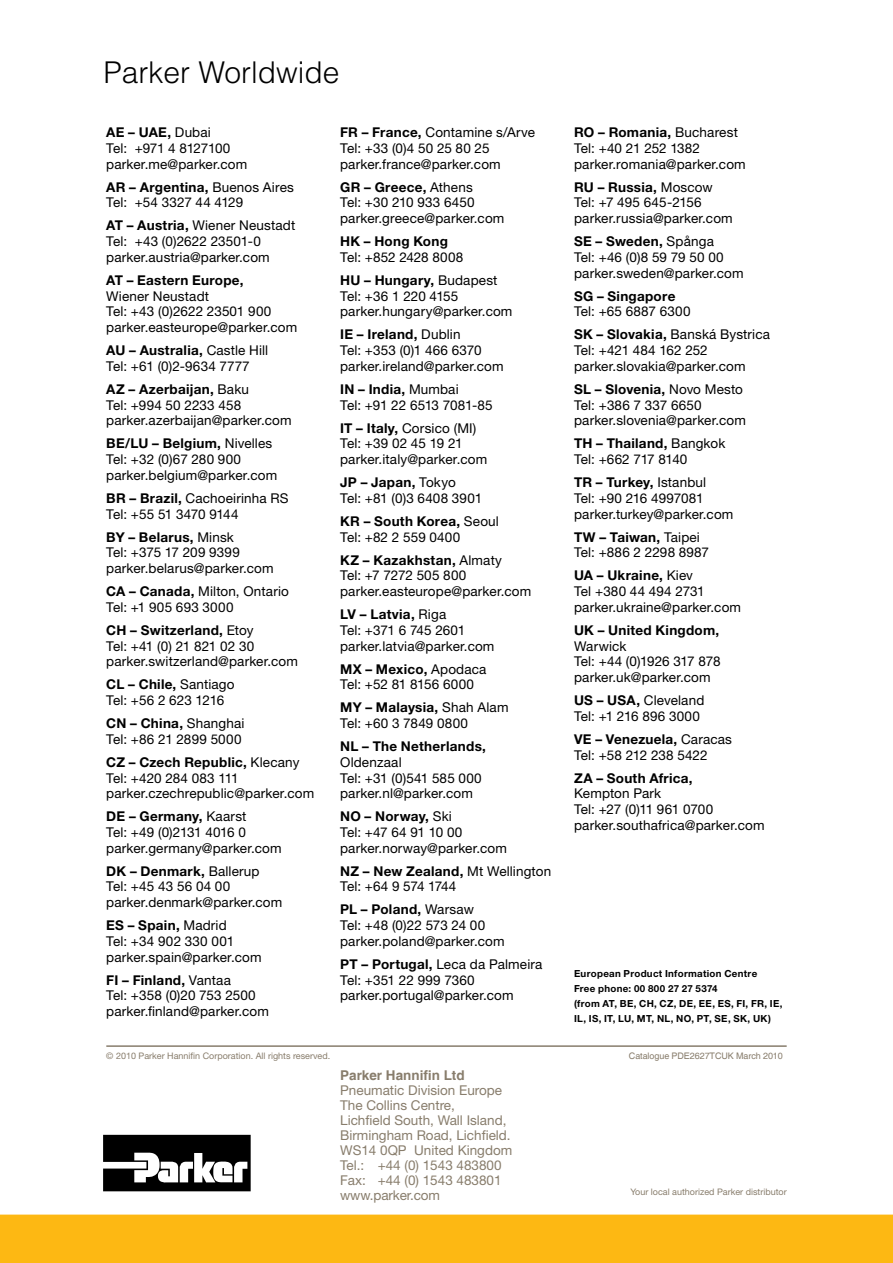
<style>
.page{position:relative;width:893px;height:1263px;background:#fff}
.page>*{position:absolute;margin:0;border:0;box-sizing:border-box;transform-origin:0 0}
.t1{font:300 30px "Helvetica";color:#000}
.t2{font:13.5px/15.8px "Helvetica Neue LT Std";letter-spacing:.01em;color:#000}
.t3{font:13.5px/15px "Helvetica Neue LT Std";color:#887d6c}
.t4{font:700 13.5px "Helvetica Neue LT Std";letter-spacing:.02em;color:#000}
.t5{font:13.5px/15.8px "Helvetica Neue LT Std";letter-spacing:-.04em;color:#000}
.t6{font:13.5px/15.8px "Helvetica Neue LT Std";letter-spacing:-.015em;color:#000}
.t7{font:13.5px/15.8px "Helvetica Neue LT Std";letter-spacing:-.025em;color:#000}
.t8{font:13.5px/15.8px "Helvetica Neue LT Std";letter-spacing:-.01em;color:#000}
.t9{font:700 13.5px "Helvetica";color:#887d6c}
.t10{font:700 9.75px/15px "Helvetica Neue LT Std";letter-spacing:.03em;color:#000}
.t11{font:9px "Helvetica Neue LT Std";color:#887d6c}
.t12{font:9px "Helvetica";letter-spacing:-.01em;color:#887d6c}
.s1{font-weight:700}
</style>
<div class="page">
<div style="left:0;top:1214px;width:893px;height:49px;background:#fdb813"></div>
<svg style="left:103px;top:1135px;width:148px;height:56px"></svg>
<hr style="left:106px;top:1045px;width:681px;height:2px;background:#887d6c">
<h1 class="t1" style="left:103px;top:54px;width:238px">Parker Worldwide</h1>
<p class="t2" style="left:106px;top:124px;width:143px"><span class="s1">AE – UAE,</span> Dubai<br>Tel: +971 4 8127100 parker.me@parker.com</p>
<p class="t2" style="left:106px;top:179px;width:189px"><span class="s1">AR – Argentina,</span> Buenos Aires<br>Tel: +54 3327 44 4129</p>
<p class="t2" style="left:106px;top:218px;width:190px"><span class="s1">AT – Austria,</span> Wiener Neustadt<br>Tel: +43 (0)2622 23501-0 parker.austria@parker.com</p>
<p class="t4" style="left:106px;top:272px;width:139px">AT – Eastern Europe,</p>
<p class="t2" style="left:106px;top:288px;width:193px">Wiener Neustadt<br>Tel: +43 (0)2622 23501 900 parker.easteurope@parker.com</p>
<p class="t2" style="left:106px;top:342px;width:163px"><span class="s1">AU – Australia,</span> Castle Hill<br>Tel: +61 (0)2-9634 7777</p>
<p class="t2" style="left:106px;top:381px;width:187px"><span class="s1">AZ – Azerbaijan,</span> Baku<br>Tel: +994 50 2233 458 parker.azerbaijan@parker.com</p>
<p class="t2" style="left:106px;top:435px;width:172px"><span class="s1">BE/LU – Belgium,</span> Nivelles<br>Tel: +32 (0)67 280 900 parker.belgium@parker.com</p>
<p class="t2" style="left:106px;top:490px;width:184px"><span class="s1">BR – Brazil,</span> Cachoeirinha RS<br>Tel: +55 51 3470 9144</p>
<p class="t2" style="left:106px;top:529px;width:169px"><span class="s1">BY – Belarus,</span> Minsk<br>Tel: +375 17 209 9399 parker.belarus@parker.com</p>
<p class="t2" style="left:106px;top:583px;width:184px"><span class="s1">CA – Canada,</span> Milton, Ontario<br>Tel: +1 905 693 3000</p>
<p class="t2" style="left:106px;top:622px;width:193px"><span class="s1">CH – Switzerland,</span> Etoy<br>Tel: +41 (0) 21 821 02 30 parker.switzerland@parker.com</p>
<p class="t8" style="left:106px;top:676px;width:130px"><span class="s1">CL – Chile,</span> Santiago<br>Tel: +56 2 623 1216</p>
<p class="t2" style="left:106px;top:715px;width:140px"><span class="s1">CN – China,</span> Shanghai<br>Tel: +86 21 2899 5000</p>
<p class="t2" style="left:106px;top:754px;width:209px"><span class="s1">CZ – Czech Republic,</span> Klecany<br>Tel: +420 284 083 111 parker.czechrepublic@parker.com</p>
<p class="t2" style="left:106px;top:808px;width:177px"><span class="s1">DE – Germany,</span> Kaarst<br>Tel: +49 (0)2131 4016 0 parker.germany@parker.com</p>
<p class="t2" style="left:106px;top:863px;width:178px"><span class="s1">DK – Denmark,</span> Ballerup<br>Tel: +45 43 56 04 00 parker.denmark@parker.com</p>
<p class="t2" style="left:106px;top:917px;width:157px"><span class="s1">ES – Spain,</span> Madrid<br>Tel: +34 902 330 001 parker.spain@parker.com</p>
<p class="t2" style="left:106px;top:972px;width:164px"><span class="s1">FI – Finland,</span> Vantaa<br>Tel: +358 (0)20 753 2500 parker.finland@parker.com</p>
<p class="t2" style="left:340px;top:124px;width:196px"><span class="s1">FR – France,</span> Contamine s/Arve<br>Tel: +33 (0)4 50 25 80 25 parker.france@parker.com</p>
<p class="t2" style="left:340px;top:179px;width:166px"><span class="s1">GR – Greece,</span> Athens<br>Tel: +30 210 933 6450 parker.greece@parker.com</p>
<p class="t4" style="left:340px;top:233px;width:109px">HK – Hong Kong</p>
<p class="t2" style="left:340px;top:245px;width:159px;line-height:23px">Tel: +852 2428 8008<br><span class="s1">HU – Hungary,</span> Budapest</p>
<p class="t2" style="left:340px;top:288px;width:174px">Tel: +36 1 220 4155 parker.hungary@parker.com</p>
<p class="t2" style="left:340px;top:327px;width:165px"><span class="s1">IE – Ireland,</span> Dublin<br>Tel: +353 (0)1 466 6370 parker.ireland@parker.com</p>
<p class="t6" style="left:340px;top:381px;width:154px"><span class="s1">IN – India,</span> Mumbai<br>Tel: +91 22 6513 7081-85</p>
<p class="t2" style="left:340px;top:420px;width:149px"><span class="s1">IT – Italy,</span> Corsico (MI)<br>Tel: +39 02 45 19 21 parker.italy@parker.com</p>
<p class="t2" style="left:340px;top:474px;width:144px"><span class="s1">JP – Japan,</span> Tokyo<br>Tel: +81 (0)3 6408 3901</p>
<p class="t2" style="left:340px;top:513px;width:160px"><span class="s1">KR – South Korea,</span> Seoul<br>Tel: +82 2 559 0400</p>
<p class="t2" style="left:340px;top:552px;width:193px"><span class="s1">KZ – Kazakhstan,</span> Almaty<br>Tel: +7 7272 505 800 parker.easteurope@parker.com</p>
<p class="t2" style="left:340px;top:606px;width:156px"><span class="s1">LV – Latvia,</span> Riga<br>Tel: +371 6 745 2601 parker.latvia@parker.com</p>
<p class="t2" style="left:340px;top:661px;width:148px"><span class="s1">MX – Mexico,</span> Apodaca<br>Tel: +52 81 8156 6000</p>
<p class="t2" style="left:340px;top:699px;width:170px"><span class="s1">MY – Malaysia,</span> Shah Alam<br>Tel: +60 3 7849 0800</p>
<p class="t4" style="left:340px;top:738px;width:147px">NL – The Netherlands,</p>
<p class="t2" style="left:340px;top:754px;width:143px">Oldenzaal<br>Tel: +31 (0)541 585 000 parker.nl@parker.com</p>
<p class="t2" style="left:340px;top:808px;width:168px"><span class="s1">NO – Norway,</span> Ski<br>Tel: +47 64 91 10 00 parker.norway@parker.com</p>
<p class="t5" style="left:340px;top:863px;width:212px"><span class="s1">NZ – New Zealand,</span> Mt Wellington<br>Tel: +64 9 574 1744</p>
<p class="t2" style="left:340px;top:901px;width:166px"><span class="s1">PL – Poland,</span> Warsaw<br>Tel: +48 (0)22 573 24 00 parker.poland@parker.com</p>
<p class="t2" style="left:340px;top:956px;width:204px"><span class="s1">PT – Portugal,</span> Leca da Palmeira<br>Tel: +351 22 999 7360 parker.portugal@parker.com</p>
<p class="t11" style="left:106px;top:1050px;width:225px">© 2010 Parker Hannifin Corporation. All rights reserved.</p>
<p class="t9" style="left:340px;top:1067px;width:126px">Parker Hannifin Ltd</p>
<p class="t3" style="left:340px;top:1083px;width:174px">Pneumatic Division Europe<br>The Collins Centre,<br>Lichfield South, Wall Island,<br>Birmingham Road, Lichfield.<br>WS14 0QP United Kingdom<br>Tel.: +44 (0) 1543 483800<br>Fax: +44 (0) 1543 483801 www.parker.com</p>
<p class="t2" style="left:574px;top:124px;width:173px"><span class="s1">RO – Romania,</span> Bucharest<br>Tel: +40 21 252 1382 parker.romania@parker.com</p>
<p class="t2" style="left:574px;top:179px;width:160px"><span class="s1">RU – Russia,</span> Moscow<br>Tel: +7 495 645-2156 parker.russia@parker.com</p>
<p class="t2" style="left:574px;top:233px;width:171px"><span class="s1">SE – Sweden,</span> Spånga<br>Tel: +46 (0)8 59 79 50 00 parker.sweden@parker.com</p>
<p class="t4" style="left:574px;top:287px;width:103px">SG – Singapore</p>
<p class="t2" style="left:574px;top:300px;width:197px;line-height:23px">Tel: +65 6887 6300<br><span class="s1">SK – Slovakia,</span> Banská Bystrica</p>
<p class="t2" style="left:574px;top:342px;width:173px">Tel: +421 484 162 252 parker.slovakia@parker.com</p>
<p class="t2" style="left:574px;top:381px;width:173px"><span class="s1">SL – Slovenia,</span> Novo Mesto<br>Tel: +386 7 337 6650 parker.slovenia@parker.com</p>
<p class="t7" style="left:574px;top:435px;width:153px"><span class="s1">TH – Thailand,</span> Bangkok<br>Tel: +662 717 8140</p>
<p class="t2" style="left:574px;top:474px;width:161px"><span class="s1">TR – Turkey,</span> Istanbul<br>Tel: +90 216 4997081 parker.turkey@parker.com</p>
<p class="t2" style="left:574px;top:529px;width:137px"><span class="s1">TW – Taiwan,</span> Taipei<br>Tel: +886 2 2298 8987</p>
<p class="t2" style="left:574px;top:567px;width:169px"><span class="s1">UA – Ukraine,</span> Kiev<br>Tel +380 44 494 2731 parker.ukraine@parker.com</p>
<p class="t4" style="left:574px;top:622px;width:147px">UK – United Kingdom,</p>
<p class="t2" style="left:574px;top:638px;width:148px">Warwick<br>Tel: +44 (0)1926 317 878 parker.uk@parker.com</p>
<p class="t2" style="left:574px;top:692px;width:132px"><span class="s1">US – USA,</span> Cleveland<br>Tel: +1 216 896 3000</p>
<p class="t2" style="left:574px;top:731px;width:159px"><span class="s1">VE – Venezuela,</span> Caracas<br>Tel: +58 212 238 5422</p>
<p class="t4" style="left:574px;top:769px;width:120px">ZA – South Africa,</p>
<p class="t2" style="left:574px;top:785px;width:192px">Kempton Park<br>Tel: +27 (0)11 961 0700 parker.southafrica@parker.com</p>
<p class="t10" style="left:574px;top:965px;width:210px">European Product Information Centre<br>Free phone: 00 800 27 27 5374<br>(from AT, BE, CH, CZ, DE, EE, ES, FI, FR, IE, IL, IS, IT, LU, MT, NL, NO, PT, SE, SK, UK)</p>
<p class="t12" style="left:629px;top:1050px;width:155px">Catalogue PDE2627TCUK March 2010</p>
<p class="t11" style="left:630px;top:1186px;width:158px">Your local authorized Parker distributor</p>
</div>
